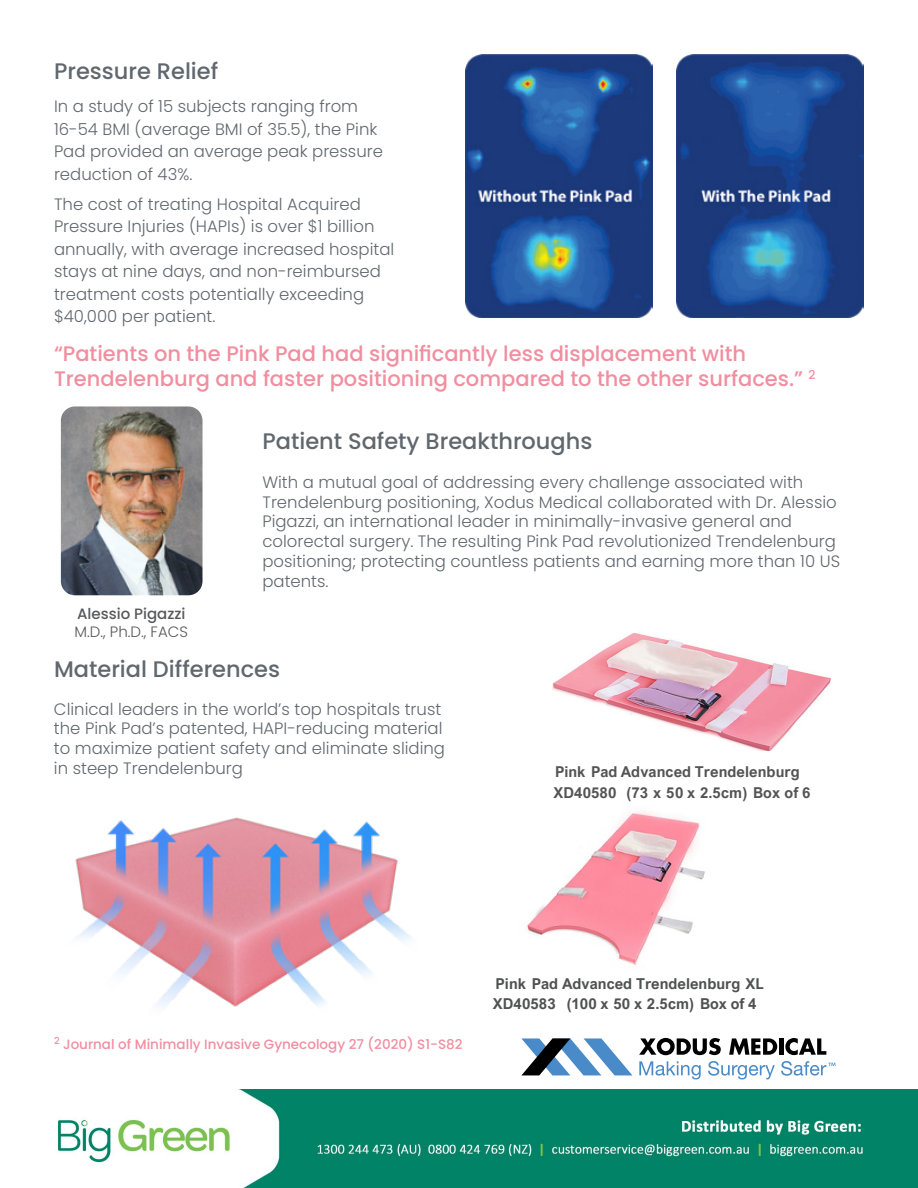
<style>
.page{position:relative;width:918px;height:1188px;background:#fff}
.page>*{position:absolute;margin:0;border:0;box-sizing:border-box;transform-origin:0 0}
.t1{font:500 22.5px "Poppins";color:#60686e}
.t2{font:500 21px/25.2px "Poppins";color:#f18ea0}
.t3{font:300 16.5px/22.5px "Poppins";color:#60686e}
.t4{font:700 15px/20.1px "Arial Nova";color:#505151}
.t5{font:700 15px/20.4px "Arial Nova";letter-spacing:.005em;color:#545454}
.t6{font:300 15px "Poppins";color:#58595b}
.t7{font:500 15px "Poppins";color:#58595b}
.t8{font:500 13.5px "Poppins";color:#f18ea0}
</style>
<div class="page">
<img style="left:677px;top:54px;width:187px;height:263px">
<img style="left:465px;top:54px;width:188px;height:263px">
<img style="left:61px;top:406px;width:141px;height:189px">
<img style="left:75px;top:817px;width:337px;height:190px">
<svg style="left:639px;top:1061px;width:62px;height:18px"></svg>
<svg style="left:708px;top:1061px;width:67px;height:18px"></svg>
<svg style="left:781px;top:1061px;width:55px;height:15px"></svg>
<svg style="left:639px;top:1038px;width:82px;height:17px"></svg>
<svg style="left:729px;top:1038px;width:48px;height:17px"></svg>
<hr style="left:779px;top:1038px;width:4px;height:17px;background:#000">
<svg style="left:785px;top:1038px;width:41px;height:17px"></svg>
<svg style="left:521px;top:1038px;width:111px;height:37px"></svg>
<img style="left:553px;top:634px;width:277px;height:116px">
<img style="left:526px;top:811px;width:179px;height:155px">
<img style="left:57px;top:1090px;width:861px;height:98px">
<h1 class="t1" style="left:54px;top:58px;width:166px">Pressure Relief</h1>
<p class="t3" style="left:54px;top:96px;width:331px">In a study of 15 subjects ranging from 16-54 BMI (average BMI of 35.5), the Pink Pad provided an average peak pressure reduction of 43%.</p>
<p class="t3" style="left:54px;top:193px;width:342px">The cost of treating Hospital Acquired Pressure Injuries (HAPIs) is over $1 billion annually, with average increased hospital stays at nine days, and non-reimbursed treatment costs potentially exceeding $40,000 per patient.</p>
<p class="t2" style="left:54px;top:341px;width:763px">“Patients on the Pink Pad had significantly less displacement with<br>Trendelenburg and faster positioning compared to the other surfaces.” <sup>2</sup></p>
<h1 class="t1" style="left:262px;top:428px;width:332px">Patient Safety Breakthroughs</h1>
<p class="t7" style="left:77px;top:605px;width:110px">Alessio Pigazzi</p>
<p class="t6" style="left:75px;top:623px;width:115px">M.D., Ph.D., FACS</p>
<p class="t3" style="left:262px;top:472px;width:579px;line-height:19.8px">With a mutual goal of addressing every challenge associated with Trendelenburg positioning, Xodus Medical collaborated with Dr. Alessio Pigazzi, an international leader in minimally-invasive general and colorectal surgery. The resulting Pink Pad revolutionized Trendelenburg positioning; protecting countless patients and earning more than 10 US patents.</p>
<h1 class="t1" style="left:54px;top:657px;width:228px">Material Differences</h1>
<p class="t3" style="left:54px;top:699px;width:393px;line-height:19.8px">Clinical leaders in the world’s top hospitals trust the Pink Pad’s patented, HAPI-reducing material to maximize patient safety and eliminate sliding in steep Trendelenburg</p>
<p class="t5" style="left:554px;top:762px;width:259px">Pink Pad Advanced Trendelenburg<br>XD40580 (73 x 50 x 2.5cm) Box of 6</p>
<p class="t8" style="left:54px;top:1037px;width:410px"><sup>2</sup> Journal of Minimally Invasive Gynecology 27 (2020) S1−S82</p>
<p class="t4" style="left:493px;top:974px;width:272px">Pink Pad Advanced Trendelenburg XL<br>XD40583 (100 x 50 x 2.5cm) Box of 4</p>
</div>
